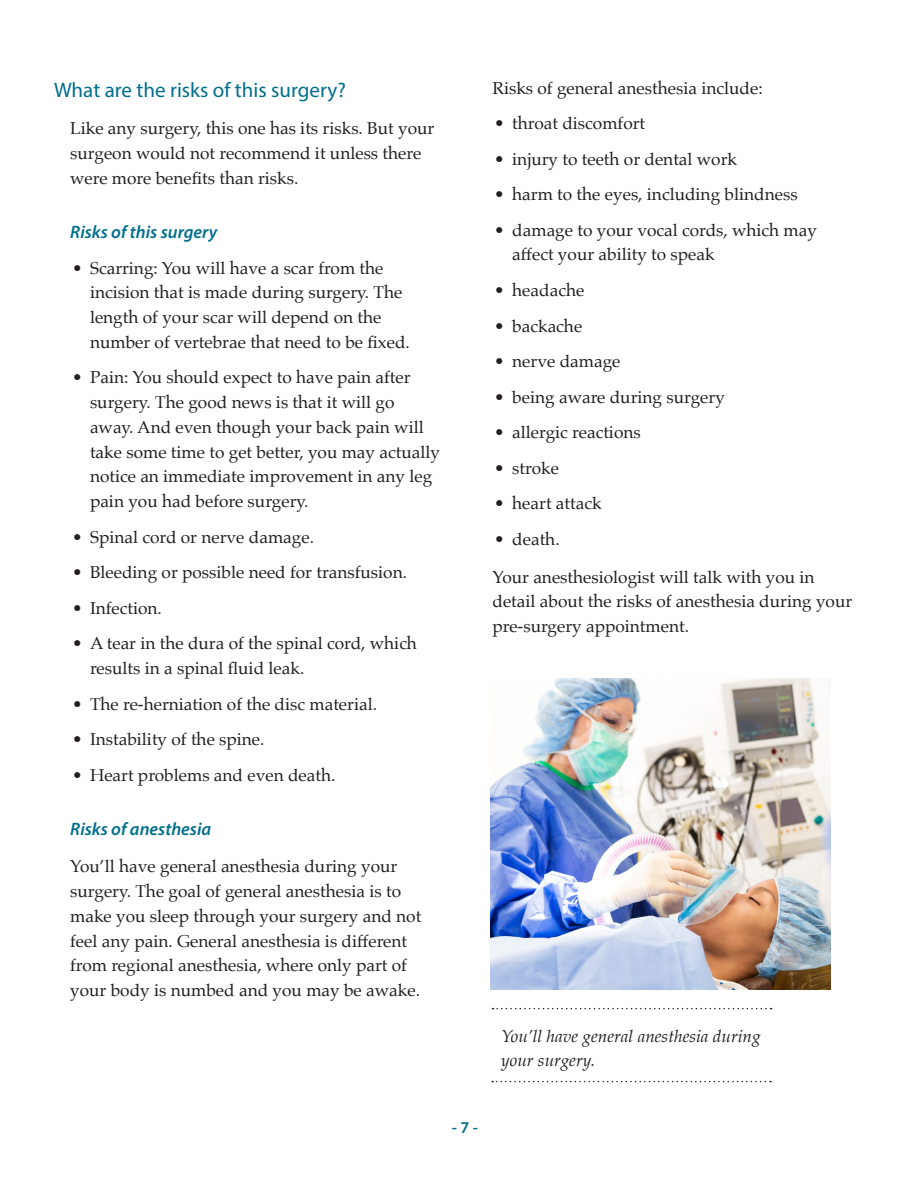
<style>
.page{position:relative;width:918px;height:1188px;background:#fff}
.page>*{position:absolute;margin:0;border:0;box-sizing:border-box;transform-origin:0 0}
.Subhead_A{font:21px "Myriad Pro";color:#006f8d}
.Subhead_B{font:italic 600 18px "Myriad Pro";color:#006f8d}
.Text{font:17.25px/24.8px "Palatino";color:#231f20}
.Text-2{font:italic 17.25px/24.8px "Palatino";color:#231f20}
.t1{font:600 16.5px "Myriad Pro";color:#006f8d}
</style>
<div class="page">
<img style="left:490px;top:678px;width:341px;height:312px">
<svg style="left:493px;top:1008px;width:279px;height:1px"></svg>
<svg style="left:492px;top:1081px;width:279px;height:1px"></svg>
<p class="Subhead_A" style="left:54px;top:77px;width:293px">What are the risks of this surgery?</p>
<p class="Text" style="left:70px;top:116px;width:366px">Like any surgery, this one has its risks. But your surgeon would not recommend it unless there were more benefits than risks.</p>
<p class="Subhead_B" style="left:70px;top:220px;width:149px">Risks of this surgery</p>
<p class="Text" style="left:90px;top:255px;width:321px;text-indent:-18px">• Scarring: You will have a scar from the incision that is made during surgery. The length of your scar will depend on the number of vertebrae that need to be fixed.</p>
<p class="Text" style="left:90px;top:365px;width:352px;text-indent:-18px">• Pain: You should expect to have pain after surgery. The good news is that it will go away. And even though your back pain will take some time to get better, you may actually notice an immediate improvement in any leg pain you had before surgery.</p>
<p class="Text" style="left:72px;top:524px;width:244px">• Spinal cord or nerve damage.</p>
<p class="Text" style="left:72px;top:560px;width:337px">• Bleeding or possible need for transfusion.</p>
<p class="Text" style="left:72px;top:595px;width:91px">• Infection.</p>
<p class="Text" style="left:90px;top:631px;width:329px;text-indent:-18px">• A tear in the dura of the spinal cord, which results in a spinal fluid leak.</p>
<p class="Text" style="left:72px;top:691px;width:307px">• The re-herniation of the disc material.</p>
<p class="Text" style="left:72px;top:727px;width:194px">• Instability of the spine.</p>
<p class="Text" style="left:72px;top:762px;width:265px">• Heart problems and even death.</p>
<p class="Subhead_B" style="left:70px;top:817px;width:143px">Risks of anesthesia</p>
<p class="Text" style="left:70px;top:854px;width:353px">You’ll have general anesthesia during your surgery. The goal of general anesthesia is to make you sleep through your surgery and not feel any pain. General anesthesia is different from regional anesthesia, where only part of your body is numbed and you may be awake.</p>
<p class="Text" style="left:492px;top:75px;width:272px">Risks of general anesthesia include:</p>
<p class="Text" style="left:494px;top:111px;width:152px">• throat discomfort</p>
<p class="Text" style="left:494px;top:146px;width:244px">• injury to teeth or dental work</p>
<p class="Text" style="left:494px;top:182px;width:305px">• harm to the eyes, including blindness</p>
<p class="Text" style="left:512px;top:217px;width:306px;text-indent:-18px">• damage to your vocal cords, which may affect your ability to speak</p>
<p class="Text" style="left:494px;top:278px;width:92px">• headache</p>
<p class="Text" style="left:494px;top:313px;width:90px">• backache</p>
<p class="Text" style="left:494px;top:349px;width:128px">• nerve damage</p>
<p class="Text" style="left:494px;top:384px;width:232px">• being aware during surgery</p>
<p class="Text" style="left:494px;top:420px;width:148px">• allergic reactions</p>
<p class="Text" style="left:494px;top:455px;width:66px">• stroke</p>
<p class="Text" style="left:494px;top:491px;width:109px">• heart attack</p>
<p class="Text" style="left:494px;top:527px;width:67px">• death.</p>
<p class="Text" style="left:492px;top:564px;width:361px">Your anesthesiologist will talk with you in detail about the risks of anesthesia during your pre-surgery appointment.</p>
<p class="Text-2" style="left:501px;top:1023px;width:261px">You’ll have general anesthesia during your surgery.</p>
<p class="t1" style="left:452px;top:1117px;width:28px">- 7 -</p>
</div>
